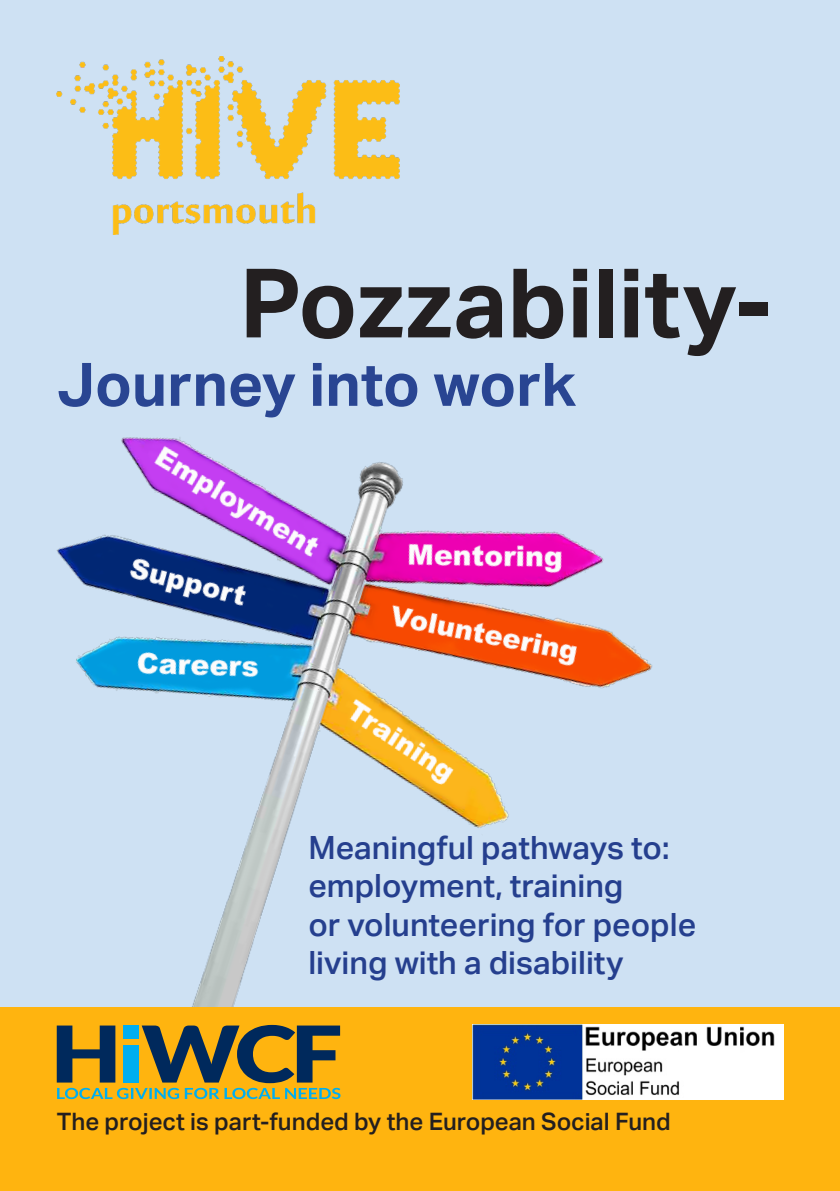
<style>
.page{position:relative;width:840px;height:1191px;background:#fff}
.page>*{position:absolute;margin:0;border:0;box-sizing:border-box;transform-origin:0 0}
.t1{font:700 96px "Aktiv Grotesk";color:#231f20}
.t2{font:700 60px "Aktiv Grotesk";color:#294592}
.t3{font:500 32px/38.4px "Aktiv Grotesk";color:#253f8e}
.t4{font:500 24px "Aktiv Grotesk";color:#231f20}
</style>
<div class="page">
<div style="left:0;top:0;width:839px;height:1191px;background:#cee1f3"></div>
<img style="left:56px;top:437px;width:597px;height:570px">
<div style="left:0;top:1007px;width:839px;height:184px;background:#ffb40f"></div>
<img style="left:57px;top:57px;width:342px;height:178px">
<img style="left:472px;top:1025px;width:310px;height:74px">
<svg style="left:57px;top:1025px;width:283px;height:74px"></svg>
<div style="left:123px;top:1045px;width:16px;height:37px;background:#00aeef"></div>
<div style="left:123px;top:1025px;width:16px;height:13px;background:#00aeef"></div>
<p class="t1" style="left:239px;top:248px;width:533px">Pozzability-</p>
<p class="t2" style="left:57px;top:350px;width:520px">Journey into work</p>
<p class="t3" style="left:308px;top:828px;width:362px">Meaningful pathways to: employment, training</p>
<p class="t3" style="left:308px;top:905px;width:389px">or volunteering for people</p>
<p class="t3" style="left:308px;top:943px;width:316px">living with a disability</p>
<p class="t4" style="left:57px;top:1107px;width:615px">The project is part-funded by the European Social Fund</p>
</div>
